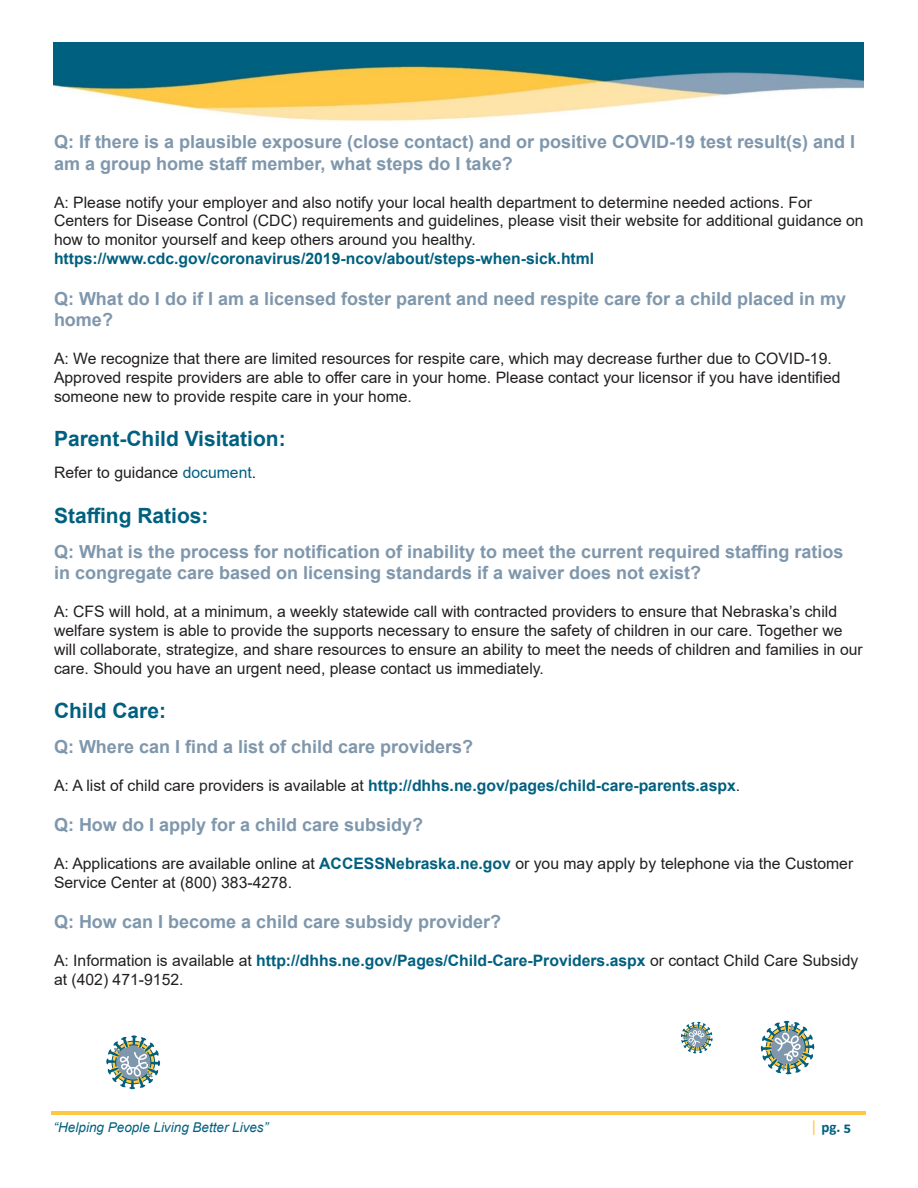
<style>
.page{position:relative;width:918px;height:1188px;background:#fff}
.page>*{position:absolute;margin:0;border:0;box-sizing:border-box;transform-origin:0 0}
.t1{font:700 21px "Arial";color:#00607f}
.t2{font:700 18px/21.6px "Arial";color:#7f97ac}
.t3{font:15.75px/18.9px "Arial";color:#231f20}
.t4{font:700 15.75px "Arial";color:#00607f}
.t5{font:700 15px "Calibri";color:#00607f}
.t6{font:italic 13.5px "Arial";letter-spacing:.005em;color:#00607f}
.s1{font-weight:700;color:#00607f}
.s2{color:#00607f}
.s3{font-weight:400;color:#231f20}
.s4{font-weight:400;font-size:16.5px;color:#ffc843}
.s5{font-family:"Montserrat";font-weight:600;font-size:12px}
</style>
<div class="page">
<hr style="left:51px;top:1112px;width:815px;height:3px;background:#ffc843">
<img style="left:54px;top:43px;width:810px;height:79px">
<svg style="left:106px;top:1035px;width:54px;height:54px"></svg>
<svg style="left:761px;top:1021px;width:54px;height:54px"></svg>
<svg style="left:681px;top:1022px;width:32px;height:32px"></svg>
<p class="t2" style="left:54px;top:131px;width:803px">Q: If there is a plausible exposure (close contact) and or positive COVID-19 test result(s) and I am a group home staff member, what steps do I take?</p>
<p class="t3" style="left:54px;top:192px;width:811px">A: Please notify your employer and also notify your local health department to determine needed actions. For Centers for Disease Control (CDC) requirements and guidelines, please visit their website for additional guidance on how to monitor yourself and keep others around you healthy. <span class="s1">https://www.cdc.gov/coronavirus/2019-ncov/about/steps-when-sick.html</span></p>
<p class="t2" style="left:54px;top:288px;width:794px">Q: What do I do if I am a licensed foster parent and need respite care for a child placed in my home?</p>
<p class="t3" style="left:54px;top:349px;width:788px">A: We recognize that there are limited resources for respite care, which may decrease further due to COVID-19.<br>Approved respite providers are able to offer care in your home. Please contact your licensor if you have identified someone new to provide respite care in your home.</p>
<p class="t1" style="left:54px;top:424px;width:233px">Parent-Child Visitation:</p>
<p class="t3" style="left:54px;top:463px;width:204px">Refer to guidance <span class="s2">document</span>.</p>
<p class="t1" style="left:54px;top:500px;width:156px">Staffing Ratios:</p>
<p class="t2" style="left:54px;top:541px;width:791px">Q: What is the process for notification of inability to meet the current required staffing ratios in congregate care based on licensing standards if a waiver does not exist?</p>
<p class="t3" style="left:54px;top:602px;width:810px">A: CFS will hold, at a minimum, a weekly statewide call with contracted providers to ensure that Nebraska’s child welfare system is able to provide the supports necessary to ensure the safety of children in our care. Together we will collaborate, strategize, and share resources to ensure an ability to meet the needs of children and families in our care. Should you have an urgent need, please contact us immediately.</p>
<p class="t1" style="left:54px;top:696px;width:114px">Child Care:</p>
<p class="t2" style="left:54px;top:736px;width:421px">Q: Where can I find a list of child care providers?</p>
<p class="t4" style="left:54px;top:774px;width:688px"><span class="s3">A: A list of child care providers is available at</span> http://dhhs.ne.gov/pages/child-care-parents.aspx<span class="s3">.</span></p>
<p class="t2" style="left:54px;top:814px;width:371px">Q: How do I apply for a child care subsidy?</p>
<p class="t3" style="left:54px;top:854px;width:801px">A: Applications are available online at <span class="s1">ACCESSNebraska.ne.gov</span> or you may apply by telephone via the Customer<br>Service Center at (800) 383-4278.</p>
<p class="t2" style="left:54px;top:911px;width:449px">Q: How can I become a child care subsidy provider?</p>
<p class="t3" style="left:54px;top:951px;width:806px">A: Information is available at <span class="s1">http://dhhs.ne.gov/Pages/Child-Care-Providers.aspx</span> or contact Child Care Subsidy at (402) 471-9152.</p>
<p class="t6" style="left:54px;top:1119px;width:216px">“Helping People Living Better Lives”</p>
<p class="t5" style="left:810px;top:1117px;width:43px"><span class="s4">|</span> pg. <span class="s5">5</span>4</p>
</div>
